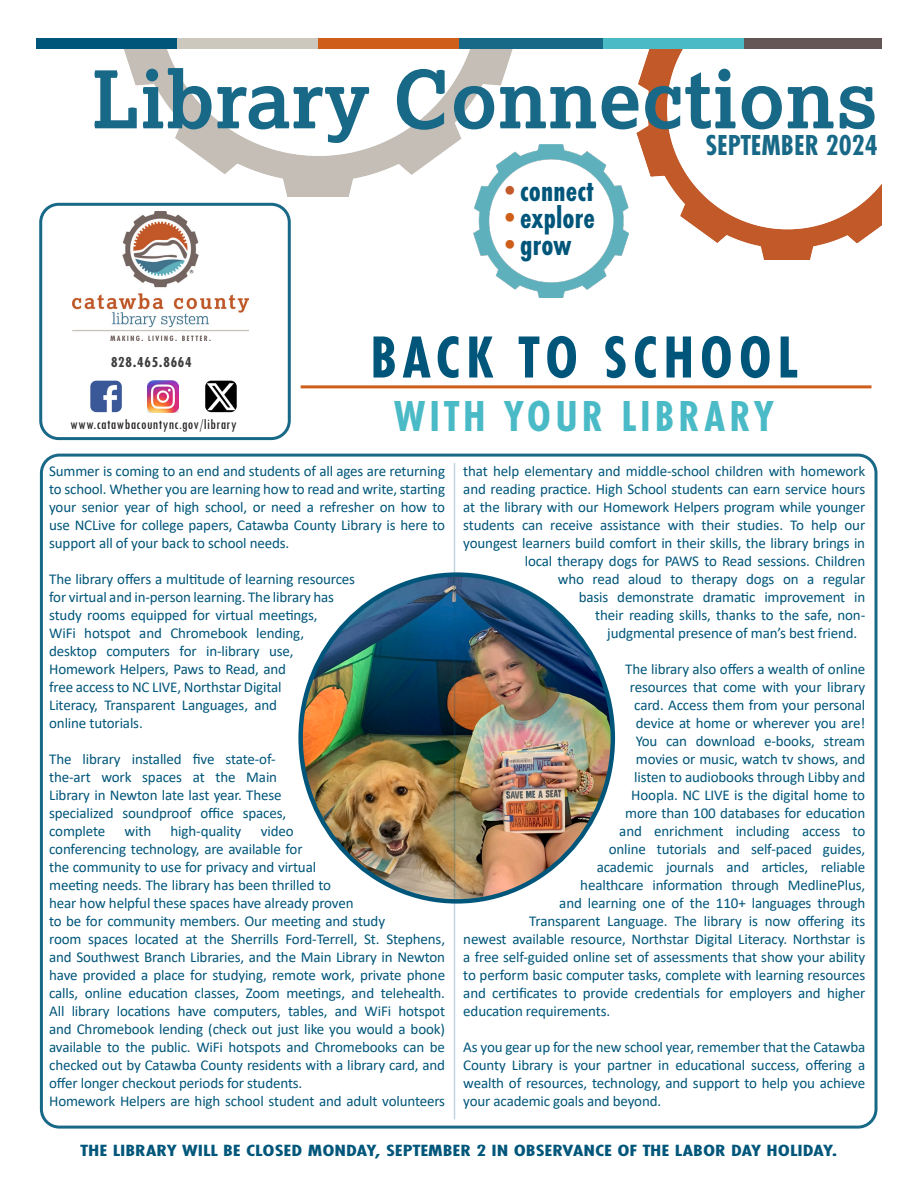
<style>
.page{position:relative;width:918px;height:1188px;background:#fff}
.page>*{position:absolute;margin:0;border:0;box-sizing:border-box;transform-origin:0 0}
.t1{font:700 79.5px "Lexia";letter-spacing:.01em;color:#186887}
.t2{font:700 61.5px "Futura PT Cond";letter-spacing:.09em;color:#00567a}
.t3{font:700 45px "Futura PT Cond";letter-spacing:.09em;color:#4abac7}
.t4{font:700 31.5px "Futura PT Cond";letter-spacing:.005em;color:#00567a}
.t5{font:700 30px "Futura PT Cond";color:#186887}
.t6{font:700 16.8px "Futura PT Cond";color:#00567a;scale:1.33 1}
.t7{font:15px/18px "Calibri";letter-spacing:-.01em;color:#00567a}
.t8{font:condensed 15px "Tw Cen";letter-spacing:.03em;color:#231f20}
.t9{font:700 15px "Futura PT Cond";letter-spacing:.05em;color:#3e3e3f}
.s1{color:#c15928}
.s2{color:#ce5e19}
</style>
<div class="page">
<div style="left:39px;top:203px;width:252px;height:237px;border:3px solid #186887;border-radius:18px"></div>
<div style="left:40px;top:454px;width:838px;height:675px;border:3px solid #186887;border-radius:18px"></div>
<img style="left:637px;top:49px;width:245px;height:210px">
<img style="left:124px;top:49px;width:389px;height:147px">
<img style="left:474px;top:144px;width:154px;height:153px">
<img style="left:147px;top:381px;width:32px;height:31px">
<img style="left:205px;top:381px;width:32px;height:31px">
<img style="left:90px;top:381px;width:32px;height:31px">
<div style="left:36px;top:36px;width:141px;height:13px;background:#00567a"></div>
<div style="left:177px;top:36px;width:141px;height:13px;background:#ccc8bd"></div>
<div style="left:318px;top:36px;width:141px;height:13px;background:#ce5e19"></div>
<div style="left:459px;top:36px;width:144px;height:13px;background:#186887"></div>
<div style="left:603px;top:36px;width:141px;height:13px;background:#4abac7"></div>
<div style="left:744px;top:36px;width:138px;height:13px;background:#645556"></div>
<img style="left:72px;top:211px;width:176px;height:129px">
<div style="left:21px;top:0;width:897px;height:37px;background:#fff"></div>
<img style="left:302px;top:576px;width:311px;height:324px">
<hr style="left:301px;top:385px;width:570px;height:3px;background:#ce5e19">
<hr style="left:454px;top:463px;width:1px;height:656px;background:#00567a">
<p class="t1" style="left:92px;top:49px;width:787px">Library Connections</p>
<p class="t5" style="left:705px;top:128px;width:174px">SEPTEMBER 2024</p>
<p class="t9" style="left:111px;top:353px;width:82px">828.465.8664</p>
<p class="t8" style="left:70px;top:415px;width:168px">www.catawbacountync.gov/library</p>
<p class="t4" style="left:494px;top:173px;width:101px"><span class="s1">•</span>connect</p>
<p class="t4" style="left:494px;top:200px;width:102px"><span class="s2">•</span>explore</p>
<p class="t4" style="left:494px;top:227px;width:79px"><span class="s2">•</span>grow</p>
<p class="t2" style="left:370px;top:321px;width:429px">BACK TO SCHOOL</p>
<p class="t3" style="left:394px;top:390px;width:381px">WITH YOUR LIBRARY</p>
<p class="t7" style="left:49px;top:462px;width:397px;text-align:justify">Summer is coming to an end and students of all ages are returning to school. Whether you are learning how to read and write, starting your senior year of high school, or need a refresher on how to use NCLive for college papers, Catawba County Library is here to support all of your back to school needs.</p>
<p class="t7" style="left:49px;top:570px;width:307px">The library offers a multitude of learning resources for virtual and in-person learning. The library has study rooms equipped for virtual meetings,<br>WiFi hotspot and Chromebook lending, desktop computers for in-library use, Homework Helpers, Paws to Read, and<br>free access to NC LIVE, Northstar Digital<br>Literacy, Transparent Languages, and<br>online tutorials.</p>
<p class="t7" style="left:49px;top:750px;width:238px">The library installed five state-of&shy;the-art work spaces at the Main<br>Library in Newton late last year. These specialized soundproof office spaces, complete</p>
<p class="t7" style="left:125px;top:822px;width:28px">with</p>
<p class="t7" style="left:171px;top:822px;width:72px">high-quality</p>
<p class="t7" style="left:49px;top:822px;width:397px;text-indent:212px">video<br>conferencing technology, are available for<br>the community to use for privacy and virtual<br>meeting needs. The library has been thrilled to<br>hear how helpful these spaces have already proven<br>to be for community members. Our meeting and study<br>room spaces located at the Sherrills Ford-Terrell, St. Stephens, and Southwest Branch Libraries, and the Main Library in Newton have provided a place for studying, remote work, private phone calls, online education classes, Zoom meetings, and telehealth.<br>All library locations have computers, tables, and WiFi hotspot and Chromebook lending (check out just like you would a book) available to the public. WiFi hotspots and Chromebooks can be checked out by Catawba County residents with a library card, and offer longer checkout periods for students.</p>
<p class="t7" style="left:49px;top:1092px;width:397px">Homework Helpers are high school student and adult volunteers</p>
<p class="t7" style="left:463px;top:462px;width:403px">that help elementary and middle-school children with homework</p>
<p class="t7" style="left:463px;top:480px;width:403px">and reading practice. High School students can earn service hours</p>
<p class="t7" style="left:463px;top:498px;width:403px">at the library with our Homework Helpers program while younger</p>
<p class="t7" style="left:463px;top:516px;width:403px">students can receive assistance with their studies. To help our</p>
<p class="t7" style="left:463px;top:534px;width:403px">youngest learners build comfort in their skills, the library brings in</p>
<p class="t7" style="left:525px;top:552px;width:342px">local therapy dogs for PAWS to Read sessions. Children</p>
<p class="t7" style="left:558px;top:570px;width:309px">who read aloud to therapy dogs on a regular</p>
<p class="t7" style="left:579px;top:588px;width:288px">basis demonstrate dramatic improvement in</p>
<p class="t7" style="left:595px;top:606px;width:271px">their reading skills, thanks to the safe, non-</p>
<p class="t7" style="left:607px;top:624px;width:251px">judgmental presence of man’s best friend.</p>
<p class="t7" style="left:625px;top:660px;width:241px">The library also offers a wealth of online</p>
<p class="t7" style="left:630px;top:678px;width:237px">resources that come with your library</p>
<p class="t7" style="left:634px;top:696px;width:232px">card. Access them from your personal</p>
<p class="t7" style="left:636px;top:714px;width:231px">device at home or wherever you are!</p>
<p class="t7" style="left:636px;top:732px;width:231px">You can download e-books, stream</p>
<p class="t7" style="left:636px;top:750px;width:231px">movies or music, watch tv shows, and</p>
<p class="t7" style="left:634px;top:768px;width:232px">listen to audiobooks through Libby and</p>
<p class="t7" style="left:631px;top:786px;width:235px">Hoopla. NC LIVE is the digital home to</p>
<p class="t7" style="left:625px;top:804px;width:241px">more than 100 databases for education</p>
<p class="t7" style="left:619px;top:822px;width:247px">and enrichment including access to</p>
<p class="t7" style="left:609px;top:840px;width:258px">online tutorials and self-paced guides,</p>
<p class="t7" style="left:597px;top:858px;width:270px">academic journals and articles, reliable</p>
<p class="t7" style="left:580px;top:876px;width:286px">healthcare information through MedlinePlus,</p>
<p class="t7" style="left:559px;top:894px;width:307px">and learning one of the 110+ languages through</p>
<p class="t7" style="left:529px;top:912px;width:337px">Transparent Language. The library is now offering its</p>
<p class="t7" style="left:463px;top:930px;width:403px">newest available resource, Northstar Digital Literacy. Northstar is</p>
<p class="t7" style="left:463px;top:948px;width:403px">a free self-guided online set of assessments that show your ability</p>
<p class="t7" style="left:463px;top:966px;width:403px">to perform basic computer tasks, complete with learning resources</p>
<p class="t7" style="left:463px;top:984px;width:403px">and certificates to provide credentials for employers and higher</p>
<p class="t7" style="left:463px;top:1002px;width:148px">education requirements.</p>
<p class="t7" style="left:463px;top:1038px;width:403px;text-align:justify">As you gear up for the new school year, remember that the Catawba County Library is your partner in educational success, offering a wealth of resources, technology, and support to help you achieve your academic goals and beyond.</p>
<p class="t6" style="left:81px;top:1141px;width:570px">THE LIBRARY WILL BE CLOSED MONDAY, SEPTEMBER 2 IN OBSERVANCE OF THE LABOR DAY HOLIDAY.</p>
</div>
